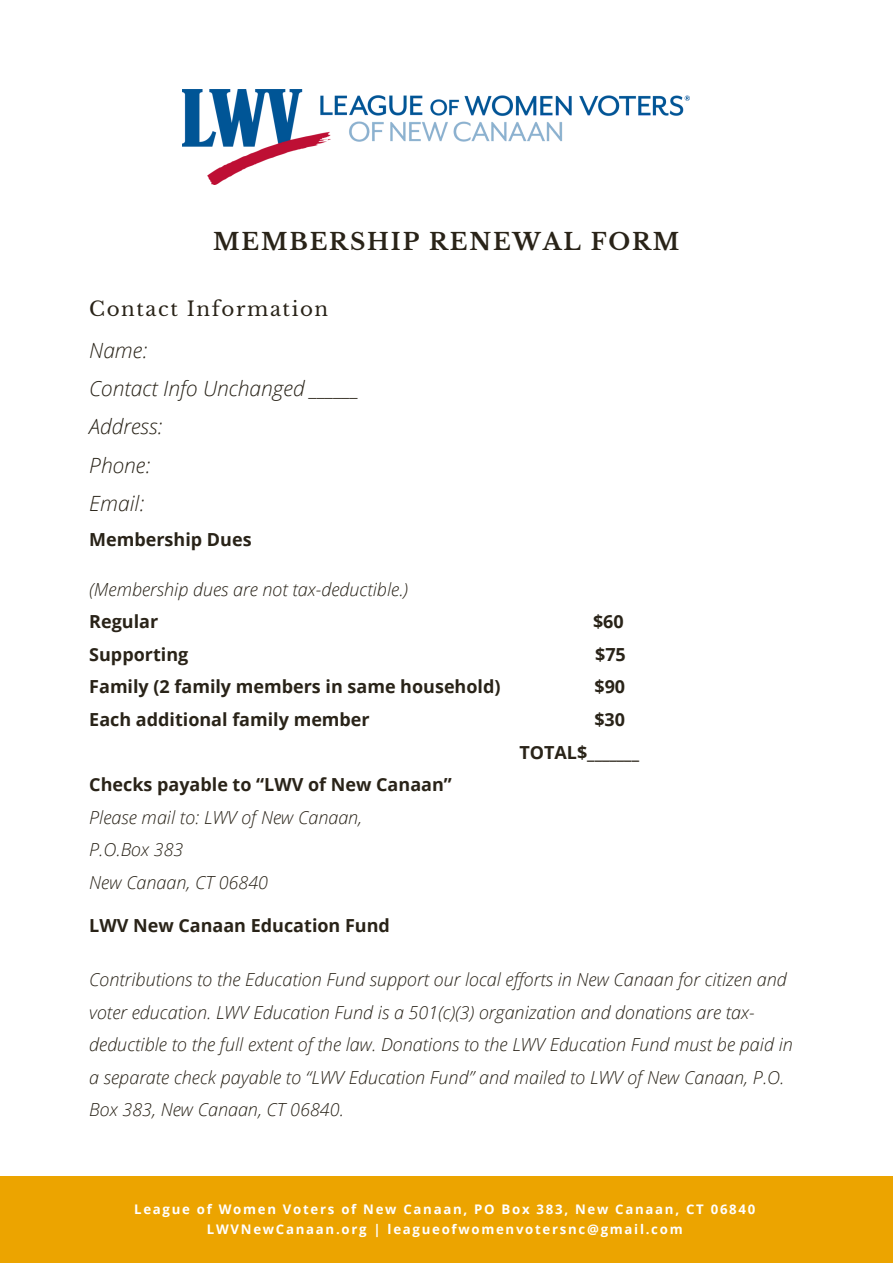
<style>
.page{position:relative;width:893px;height:1264px;background:#fff}
.page>*{position:absolute;margin:0;border:0;box-sizing:border-box;transform-origin:0 0}
.t1{font:700 23.1px "Libre Baskerville";letter-spacing:.08em;color:#292318}
.t2{font:italic 300 21px/38.2px "Open Sans";color:#292318}
.t3{font:19.8px "Libre Baskerville";letter-spacing:.08em;color:#292318}
.t4{font:italic 300 18px/32.5px "Open Sans";color:#292318}
.t5{font:700 18px/32.5px "Open Sans";color:#292318}
.t6{font:700 13.2px/20.2px "Open Sans";letter-spacing:.13em;color:#fff;text-align:center}
</style>
<div class="page">
<div style="left:0;top:1176px;width:892px;height:86px;background:#eca400"></div>
<img style="left:182px;top:89px;width:507px;height:96px">
<p class="t1" style="left:213px;top:227px;width:467px">MEMBERSHIP RENEWAL FORM</p>
<p class="t3" style="left:89px;top:297px;width:240px">Contact Information</p>
<p class="t2" style="left:89px;top:330px;width:271px">Name:<br>Contact Info Unchanged ______<br>Address:<br>Phone:<br>Email:</p>
<p class="t5" style="left:89px;top:522px;width:164px">Membership Dues</p>
<p class="t4" style="left:89px;top:572px;width:320px">(Membership dues are not tax-deductible.)</p>
<p class="t5" style="left:89px;top:605px;width:70px">Regular</p>
<p class="t5" style="left:593px;top:605px;width:32px">$60</p>
<p class="t5" style="left:89px;top:637px;width:100px">Supporting</p>
<p class="t5" style="left:595px;top:637px;width:32px">$75</p>
<p class="t5" style="left:89px;top:670px;width:413px">Family (2 family members in same household)</p>
<p class="t5" style="left:594px;top:670px;width:32px">$90</p>
<p class="t5" style="left:89px;top:702px;width:282px">Each additional family member</p>
<p class="t5" style="left:519px;top:702px;width:121px;text-indent:75px">$30<br>TOTAL$_______</p>
<p class="t5" style="left:89px;top:768px;width:364px">Checks payable to “LWV of New Canaan”</p>
<p class="t4" style="left:89px;top:800px;width:274px">Please mail to: LWV of New Canaan,<br>P.O.Box 383<br>New Canaan, CT 06840</p>
<p class="t5" style="left:89px;top:909px;width:302px">LWV New Canaan Education Fund</p>
<p class="t4" style="left:89px;top:962px;width:705px">Contributions to the Education Fund support our local efforts in New Canaan for citizen and voter education. LWV Education Fund is a 501(c)(3) organization and donations are tax&shy;deductible to the full extent of the law. Donations to the LWV Education Fund must be paid in a separate check payable to “LWV Education Fund” and mailed to LWV of New Canaan, P.O.<br>Box 383, New Canaan, CT 06840.</p>
<p class="t6" style="left:134px;top:1198px;width:622px">League of Women Voters of New Canaan, PO Box 383, New Canaan, CT 06840<br>LWVNewCanaan.org | leagueofwomenvotersnc@gmail.com</p>
</div>
